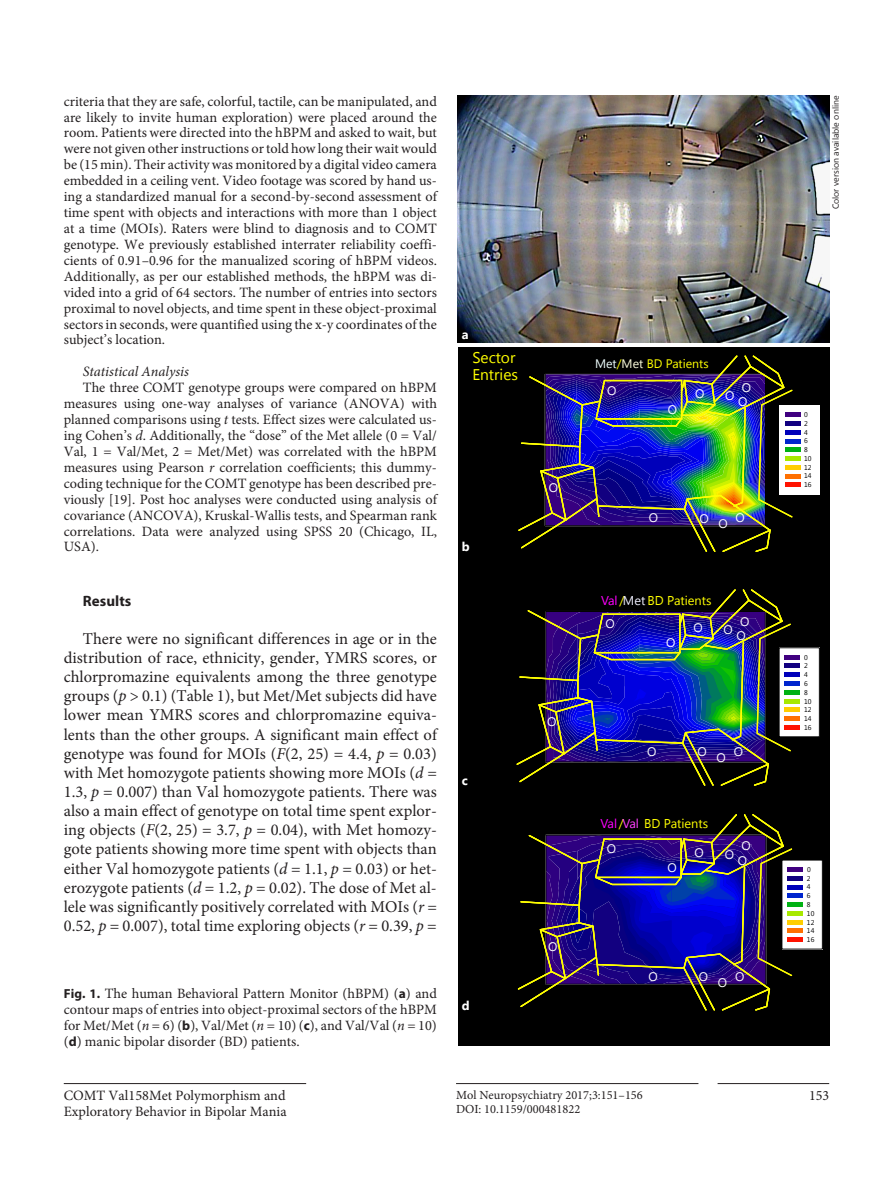
<style>
.page{position:relative;width:893px;height:1191px;background:#fff}
.page>*{position:absolute;margin:0;border:0;box-sizing:border-box;transform-origin:0 0}
.t1{font:16.5px/19px "Minion Pro";color:#231f20;text-align:justify}
.t2{font:15.45px/17.5px "Segoe UI";color:#ff0}
.t3{font:700 15px "Myriad Pro";letter-spacing:.005em;color:#231f20}
.t4{font:14.25px/15.9px "Minion Pro";color:#231f20;text-align:justify}
.t5{font:italic 14.25px "Minion Pro";color:#231f20}
.t6{font:12.75px "Segoe UI";color:#ff0}
.t7{font:700 12.75px "Segoe UI";color:#fff}
.t8{font:12.3px/14.2px "Minion Pro";color:#231f20}
.t9{font:12.3px/14.4px "Segoe UI";color:#fff}
.t10{font:12.3px "Segoe UI";color:#ff0}
.t11{font:8.7px "Segoe UI";letter-spacing:.005em;color:#231f20}
.t12{font:6.9px/8.7px "Segoe UI";color:#000}
.s1{font-style:italic}
.s2{font-family:"Myriad Pro";font-weight:700;font-size:13.2px}
.s3{font-family:"Myriad Pro";font-weight:700;font-size:13.35px}
.s4{color:#f0ffff}
.s5{color:#ffffe0}
.s6{color:#f0f}
.s7{color:#f0f0ff}
.s8{color:#ff40ff}
</style>
<div class="page">
<hr style="left:718px;top:1083px;width:111px;height:1px;background:#231f20">
<hr style="left:456px;top:1083px;width:242px;height:1px;background:#231f20">
<hr style="left:64px;top:1083px;width:242px;height:1px;background:#231f20">
<img style="left:458px;top:96px;width:371px;height:246px">
<div style="left:458px;top:347px;width:371px;height:698px;background:#000"></div>
<div style="left:782px;top:860px;width:40px;height:89px;background:#fff"></div>
<hr style="left:787px;top:867px;width:16px;height:4px;background:#400080">
<hr style="left:787px;top:876px;width:16px;height:4px;background:#120080">
<div style="left:787px;top:884px;width:16px;height:5px;background:#0000ba"></div>
<div style="left:787px;top:893px;width:16px;height:5px;background:#0025ce"></div>
<hr style="left:787px;top:902px;width:16px;height:4px;background:#00b113">
<hr style="left:787px;top:911px;width:16px;height:4px;background:#a7e900">
<hr style="left:787px;top:920px;width:16px;height:4px;background:#ffce00">
<div style="left:787px;top:928px;width:16px;height:5px;background:#ff7000"></div>
<div style="left:787px;top:937px;width:16px;height:5px;background:#ff1300"></div>
<div style="left:779px;top:405px;width:41px;height:89px;background:#fff"></div>
<div style="left:785px;top:412px;width:15px;height:5px;background:#400080"></div>
<div style="left:785px;top:421px;width:15px;height:5px;background:#120080"></div>
<hr style="left:785px;top:430px;width:15px;height:4px;background:#0000ba">
<div style="left:785px;top:438px;width:15px;height:5px;background:#0025ce"></div>
<div style="left:785px;top:447px;width:15px;height:5px;background:#00b113"></div>
<div style="left:785px;top:456px;width:15px;height:5px;background:#a7e900"></div>
<div style="left:785px;top:465px;width:15px;height:5px;background:#ffce00"></div>
<div style="left:785px;top:473px;width:15px;height:5px;background:#ff7000"></div>
<div style="left:785px;top:482px;width:15px;height:5px;background:#ff1300"></div>
<div style="left:779px;top:648px;width:40px;height:89px;background:#fff"></div>
<hr style="left:785px;top:655px;width:15px;height:4px;background:#400080">
<div style="left:785px;top:663px;width:15px;height:5px;background:#120080"></div>
<div style="left:785px;top:672px;width:15px;height:5px;background:#0000ba"></div>
<div style="left:785px;top:681px;width:15px;height:5px;background:#0025ce"></div>
<hr style="left:785px;top:690px;width:15px;height:4px;background:#00b113">
<hr style="left:785px;top:699px;width:15px;height:4px;background:#a7e900">
<div style="left:785px;top:707px;width:15px;height:5px;background:#ffce00"></div>
<div style="left:785px;top:716px;width:15px;height:5px;background:#ff7000"></div>
<hr style="left:785px;top:725px;width:15px;height:4px;background:#ff1300">
<svg style="left:518px;top:355px;width:276px;height:197px"></svg>
<svg style="left:516px;top:589px;width:276px;height:197px"></svg>
<svg style="left:517px;top:814px;width:276px;height:197px"></svg>
<p class="t4" style="left:64px;top:93px;width:375px">criteria that they are safe, colorful, tactile, can be manipulated, and are likely to invite human exploration) were placed around the room. Patients were directed into the hBPM and asked to wait, but were not given other instructions or told how long their wait would be (15 min). Their activity was monitored by a digital video camera embedded in a ceiling vent. Video footage was scored by hand us&shy;ing a standardized manual for a second-by-second assessment of time spent with objects and interactions with more than 1 object at a time (MOIs). Raters were blind to diagnosis and to COMT genotype. We previously established interrater reliability coeffi&shy;cients of 0.91–0.96 for the manualized scoring of hBPM videos.<br>Additionally, as per our established methods, the hBPM was di&shy;vided into a grid of 64 sectors. The number of entries into sectors proximal to novel objects, and time spent in these object-proximal sectors in seconds, were quantified using the x-y coordinates of the subject’s location.</p>
<p class="t5" style="left:83px;top:362px;width:107px">Statistical Analysis</p>
<p class="t4" style="left:64px;top:380px;width:375px;text-indent:19px">The three COMT genotype groups were compared on hBPM measures using one-way analyses of variance (ANOVA) with planned comparisons using <span class="s1">t</span> tests. Effect sizes were calculated us&shy;ing Cohen’s <span class="s1">d</span>. Additionally, the “dose” of the Met allele (0 = Val/ Val, 1 = Val/Met, 2 = Met/Met) was correlated with the hBPM measures using Pearson <span class="s1">r</span> correlation coefficients; this dummy&shy;coding technique for the COMT genotype has been described pre&shy;viously [19]. Post hoc analyses were conducted using analysis of covariance (ANCOVA), Kruskal-Wallis tests, and Spearman rank correlations. Data were analyzed using SPSS 20 (Chicago, IL, USA).</p>
<p class="t3" style="left:83px;top:591px;width:50px">Results</p>
<p class="t1" style="left:64px;top:629px;width:375px;text-indent:19px">There were no significant differences in age or in the distribution of race, ethnicity, gender, YMRS scores, or chlorpromazine equivalents among the three genotype groups (<span class="s1">p</span> &gt; 0.1) (Table 1), but Met/Met subjects did have lower mean YMRS scores and chlorpromazine equiva&shy;lents than the other groups. A significant main effect of genotype was found for MOIs (<span class="s1">F</span>(2, 25) = 4.4, <span class="s1">p</span> = 0.03) with Met homozygote patients showing more MOIs (<span class="s1">d</span> = 1.3, <span class="s1">p</span> = 0.007) than Val homozygote patients. There was also a main effect of genotype on total time spent explor&shy;ing objects (<span class="s1">F</span>(2, 25) = 3.7, <span class="s1">p</span> = 0.04), with Met homozy&shy;gote patients showing more time spent with objects than either Val homozygote patients (<span class="s1">d</span> = 1.1, <span class="s1">p</span> = 0.03) or het&shy;erozygote patients (<span class="s1">d</span> = 1.2, <span class="s1">p</span> = 0.02). The dose of Met al&shy;lele was significantly positively correlated with MOIs (<span class="s1">r</span> = 0.52, <span class="s1">p</span> = 0.007), total time exploring objects (<span class="s1">r</span> = 0.39, <span class="s1">p</span> =</p>
<p class="t4" style="left:64px;top:985px;width:375px"><span class="s2">Fig. 1.</span> The human Behavioral Pattern Monitor (hBPM) (<span class="s3">a</span>) and contour maps of entries into object-proximal sectors of the hBPM for Met/Met (<span class="s1">n</span> = 6) (<span class="s3">b</span>), Val/Met (<span class="s1">n</span> = 10) (<span class="s3">c</span>), and Val/Val (<span class="s1">n</span> = 10) (<span class="s3">d</span>) manic bipolar disorder (BD) patients.</p>
<p class="t7" style="left:462px;top:325px;width:8px">a</p>
<p class="t2" style="left:472px;top:348px;width:47px">Sector<br>Entries</p>
<p class="t7" style="left:462px;top:537px;width:9px">b</p>
<p class="t7" style="left:462px;top:771px;width:8px">c</p>
<p class="t7" style="left:462px;top:996px;width:9px">d</p>
<p class="t9" style="left:549px;top:480px;width:11px">O</p>
<p class="t9" style="left:547px;top:714px;width:11px">O</p>
<p class="t9" style="left:548px;top:939px;width:11px">O</p>
<p class="t10" style="left:595px;top:355px;width:115px"><span class="s4">Met</span>/<span class="s5">Met</span> BD Patients</p>
<p class="t9" style="left:607px;top:382px;width:11px">O</p>
<p class="t9" style="left:668px;top:401px;width:11px">O</p>
<p class="t9" style="left:695px;top:386px;width:11px">O</p>
<p class="t9" style="left:725px;top:388px;width:11px">O</p>
<p class="t9" style="left:738px;top:380px;width:14px">O<br>O</p>
<p class="t9" style="left:649px;top:510px;width:11px">O</p>
<p class="t9" style="left:699px;top:513px;width:30px">O O</p>
<p class="t9" style="left:735px;top:510px;width:11px">O</p>
<p class="t6" style="left:601px;top:591px;width:112px"><span class="s6">Val</span>/<span class="s7">Met</span> BD Patients</p>
<p class="t9" style="left:605px;top:616px;width:11px">O</p>
<p class="t9" style="left:666px;top:635px;width:11px">O</p>
<p class="t9" style="left:693px;top:619px;width:11px">O</p>
<p class="t9" style="left:723px;top:622px;width:11px">O</p>
<p class="t9" style="left:736px;top:613px;width:14px">O<br>O</p>
<p class="t9" style="left:647px;top:743px;width:11px">O</p>
<p class="t9" style="left:698px;top:747px;width:30px">O O</p>
<p class="t9" style="left:734px;top:744px;width:11px">O</p>
<p class="t6" style="left:601px;top:814px;width:109px"><span class="s6">Val</span>/<span class="s8">Val</span> BD Patients</p>
<p class="t9" style="left:607px;top:841px;width:11px">O</p>
<p class="t9" style="left:667px;top:860px;width:11px">O</p>
<p class="t9" style="left:695px;top:844px;width:11px">O</p>
<p class="t9" style="left:725px;top:847px;width:11px">O</p>
<p class="t9" style="left:738px;top:838px;width:14px">O<br>O</p>
<p class="t9" style="left:648px;top:968px;width:11px">O</p>
<p class="t9" style="left:699px;top:972px;width:30px">O O</p>
<p class="t9" style="left:735px;top:968px;width:11px">O</p>
<p class="t11" style="left:830px;top:209px;width:115px;rotate:-90deg">Color version available online</p>
<p class="t12" style="left:804px;top:410px;width:9px">0<br>2<br>4<br>6<br>8<br>10<br>12<br>14<br>16</p>
<p class="t12" style="left:804px;top:652px;width:9px">0<br>2<br>4<br>6<br>8<br>10<br>12<br>14<br>16</p>
<p class="t12" style="left:807px;top:864px;width:9px">0<br>2<br>4<br>6<br>8<br>10<br>12<br>14<br>16</p>
<p class="t4" style="left:64px;top:1088px;width:224px">COMT Val158Met Polymorphism and<br>Exploratory Behavior in Bipolar Mania</p>
<p class="t8" style="left:456px;top:1088px;width:188px">Mol Neuropsychiatry 2017;3:151–156<br>DOI: 10.1159/000481822</p>
<p class="t4" style="left:809px;top:1088px;width:22px">153</p>
</div>
